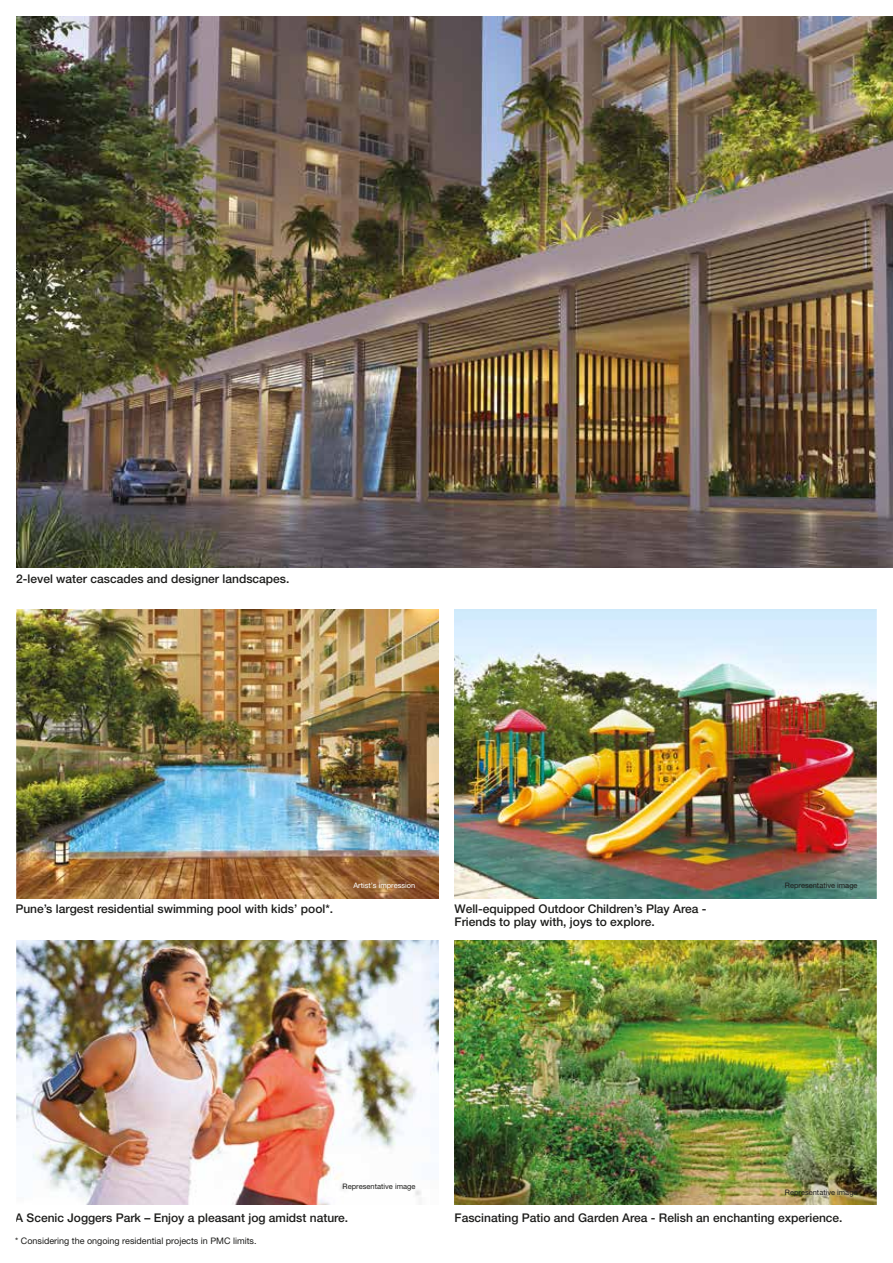
<style>
.page{position:relative;width:893px;height:1263px;background:#fff}
.page>*{position:absolute;margin:0;border:0;box-sizing:border-box;transform-origin:0 0}
.t1{font:500 12px/13.8px "Helvetica Neue LT Pro";color:#1d1d1b}
.t2{font:9px "Helvetica Neue LT Pro";color:#1d1d1b}
.t3{font:7.5px "Helvetica Neue LT Pro";color:#1d1d1b}
.t4{font:7.5px "Helvetica Neue LT Pro";color:#fff}
</style>
<div class="page">
<img style="left:16px;top:567px;width:877px;height:638px">
<img style="left:16px;top:16px;width:877px;height:551px">
<p class="t1" style="left:16px;top:572px;width:275px">2-level water cascades and designer landscapes.</p>
<p class="t4" style="left:353px;top:881px;width:64px">Artist’s impression</p>
<p class="t3" style="left:785px;top:881px;width:74px">Representative image</p>
<p class="t1" style="left:15px;top:901px;width:319px">Pune’s largest residential swimming pool with kids’ pool*.</p>
<p class="t1" style="left:455px;top:901px;width:253px">Well-equipped Outdoor Children’s Play Area -<br>Friends to play with, joys to explore.</p>
<p class="t3" style="left:343px;top:1182px;width:74px">Representative image</p>
<p class="t3" style="left:785px;top:1188px;width:74px">Representative image</p>
<p class="t1" style="left:15px;top:1210px;width:335px">A Scenic Joggers Park – Enjoy a pleasant jog amidst nature.</p>
<p class="t1" style="left:455px;top:1210px;width:389px">Fascinating Patio and Garden Area - Relish an enchanting experience.</p>
<p class="t2" style="left:15px;top:1236px;width:243px">* Considering the ongoing residential projects in PMC limits.</p>
</div>
